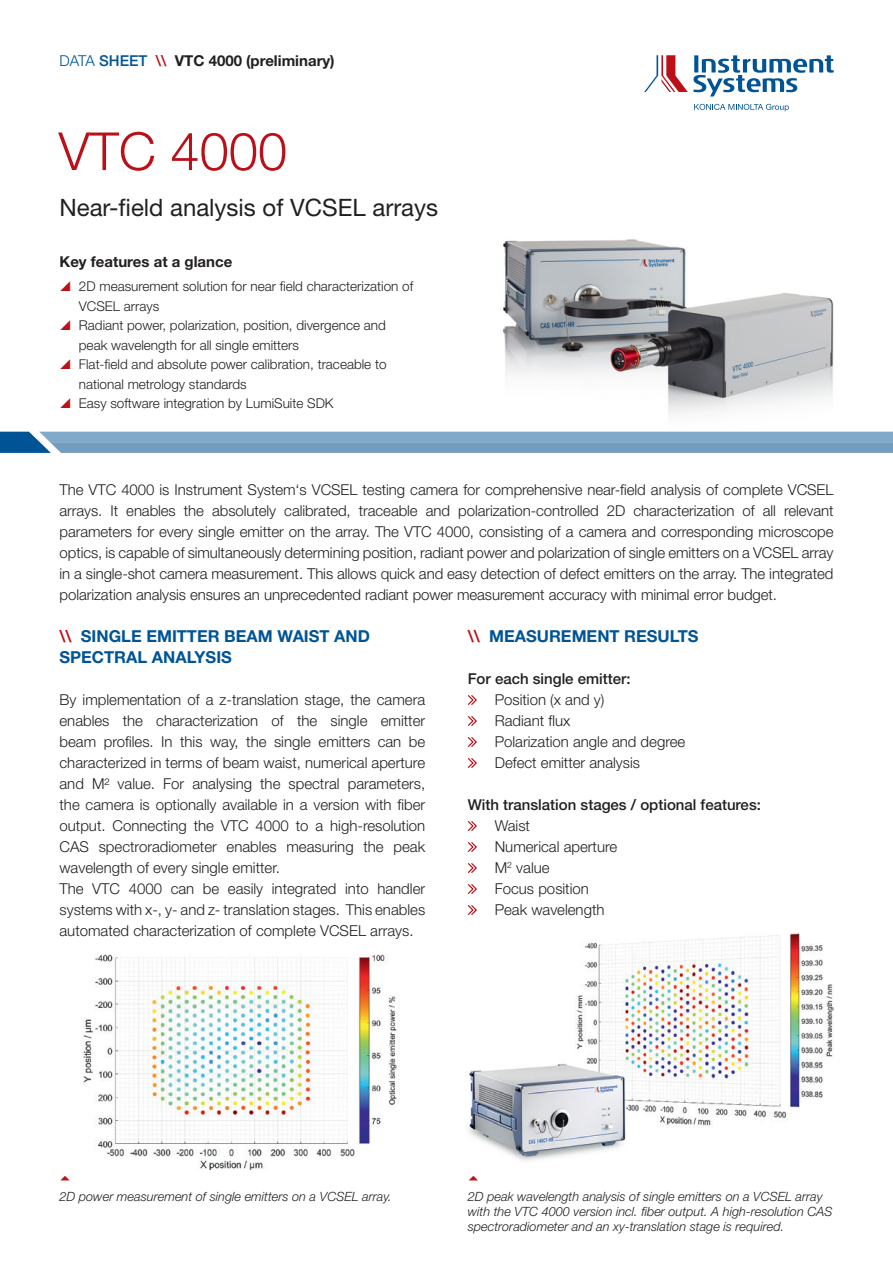
<style>
.page{position:relative;width:893px;height:1263px;background:#fff}
.page>*{position:absolute;margin:0;border:0;box-sizing:border-box;transform-origin:0 0}
.t1{font:300 52.5px "Helvetica Neue LT Std";color:#bb1018}
.t2{font:24px "Helvetica Neue LT Std";color:#231f20}
.t3{font:700 16.5px/21px "Helvetica Neue LT Std";color:#005495}
.t4{font:300 15px/21px "Helvetica Neue LT Std";color:#231f20;text-align:justify}
.t5{font:500 15px "Helvetica Neue LT Std";color:#231f20}
.t6{font:700 15px "Helvetica Neue LT Std";color:#231f20}
.t7{font:300 13.5px/19.5px "Helvetica Neue LT Std";color:#231f20}
.t8{font:italic 300 12.75px/15.3px "Helvetica Neue LT Std";color:#231f20}
.s1{font-weight:300;color:#005495}
.s2{font-weight:500;color:#005495}
.s3{font-weight:500;color:#bb1018}
.s4{color:#bb1018}
</style>
<div class="page">
<svg style="left:467px;top:695px;width:10px;height:10px"></svg>
<svg style="left:467px;top:716px;width:10px;height:10px"></svg>
<svg style="left:467px;top:737px;width:10px;height:10px"></svg>
<svg style="left:467px;top:758px;width:10px;height:10px"></svg>
<svg style="left:467px;top:821px;width:10px;height:10px"></svg>
<svg style="left:467px;top:842px;width:10px;height:10px"></svg>
<svg style="left:467px;top:863px;width:10px;height:10px"></svg>
<svg style="left:467px;top:884px;width:10px;height:10px"></svg>
<svg style="left:467px;top:905px;width:10px;height:10px"></svg>
<svg style="left:644px;top:55px;width:190px;height:42px"></svg>
<svg style="left:694px;top:104px;width:95px;height:7px"></svg>
<img style="left:502px;top:239px;width:332px;height:175px">
<svg style="left:0;top:432px;width:893px;height:21px;background:#76a1c3"></svg>
<img style="left:469px;top:932px;width:365px;height:229px">
<img style="left:83px;top:954px;width:314px;height:215px">
<p class="t6" style="left:60px;top:51px;width:277px"><span class="s1">DATA</span> <span class="s2">SHEET</span> <span class="s3">\\</span> VTC 4000 (preliminary)</p>
<p class="t1" style="left:59px;top:119px;width:230px">VTC 4000</p>
<p class="t2" style="left:60px;top:193px;width:380px">Near-field analysis of VCSEL arrays</p>
<p class="t6" style="left:60px;top:253px;width:174px">Key features at a glance</p>
<p class="t7" style="left:79px;top:276px;width:336px">2D measurement solution for near field characterization of<br>VCSEL arrays</p>
<p class="t7" style="left:79px;top:315px;width:308px">Radiant power, polarization, position, divergence and peak wavelength for all single emitters</p>
<p class="t7" style="left:79px;top:354px;width:309px">Flat-field and absolute power calibration, traceable to national metrology standards</p>
<p class="t7" style="left:79px;top:393px;width:256px">Easy software integration by LumiSuite SDK</p>
<p class="t4" style="left:60px;top:479px;width:775px">The VTC 4000 is Instrument System‘s VCSEL testing camera for comprehensive near-field analysis of complete VCSEL arrays. It enables the absolutely calibrated, traceable and polarization-controlled 2D characterization of all relevant parameters for every single emitter on the array. The VTC 4000, consisting of a camera and corresponding microscope optics, is capable of simultaneously determining position, radiant power and polarization of single emitters on a VCSEL array in a single-shot camera measurement. This allows quick and easy detection of defect emitters on the array. The integrated polarization analysis ensures an unprecedented radiant power measurement accuracy with minimal error budget.</p>
<p class="t3" style="left:60px;top:625px;width:312px"><span class="s4">\\</span> SINGLE EMITTER BEAM WAIST AND<br>SPECTRAL ANALYSIS</p>
<p class="t4" style="left:60px;top:689px;width:367px">By implementation of a z-translation stage, the camera enables the characterization of the single emitter beam profiles. In this way, the single emitters can be characterized in terms of beam waist, numerical aperture and M² value. For analysing the spectral parameters, the camera is optionally available in a version with fiber output. Connecting the VTC 4000 to a high-resolution CAS spectroradiometer enables measuring the peak wavelength of every single emitter.</p>
<p class="t4" style="left:60px;top:878px;width:367px">The VTC 4000 can be easily integrated into handler systems with x-, y- and z- translation stages. This enables automated characterization of complete VCSEL arrays.</p>
<p class="t3" style="left:468px;top:625px;width:232px"><span class="s4">\\</span> MEASUREMENT RESULTS</p>
<p class="t5" style="left:468px;top:670px;width:164px">For each single emitter:</p>
<p class="t4" style="left:495px;top:689px;width:111px">Position (x and y)</p>
<p class="t4" style="left:495px;top:710px;width:77px">Radiant flux</p>
<p class="t4" style="left:495px;top:731px;width:192px">Polarization angle and degree</p>
<p class="t4" style="left:495px;top:752px;width:147px">Defect emitter analysis</p>
<p class="t5" style="left:468px;top:796px;width:295px">With translation stages / optional features:</p>
<p class="t4" style="left:495px;top:815px;width:37px">Waist</p>
<p class="t4" style="left:495px;top:836px;width:124px">Numerical aperture</p>
<p class="t4" style="left:495px;top:857px;width:56px">M<sup>2</sup> value</p>
<p class="t4" style="left:495px;top:878px;width:96px">Focus position</p>
<p class="t4" style="left:495px;top:899px;width:111px">Peak wavelength</p>
<p class="t8" style="left:60px;top:1188px;width:334px">2D power measurement of single emitters on a VCSEL array.</p>
<p class="t8" style="left:468px;top:1188px;width:366px">2D peak wavelength analysis of single emitters on a VCSEL array with the VTC 4000 version incl. fiber output. A high-resolution CAS spectroradiometer and an xy-translation stage is required.</p>
</div>
